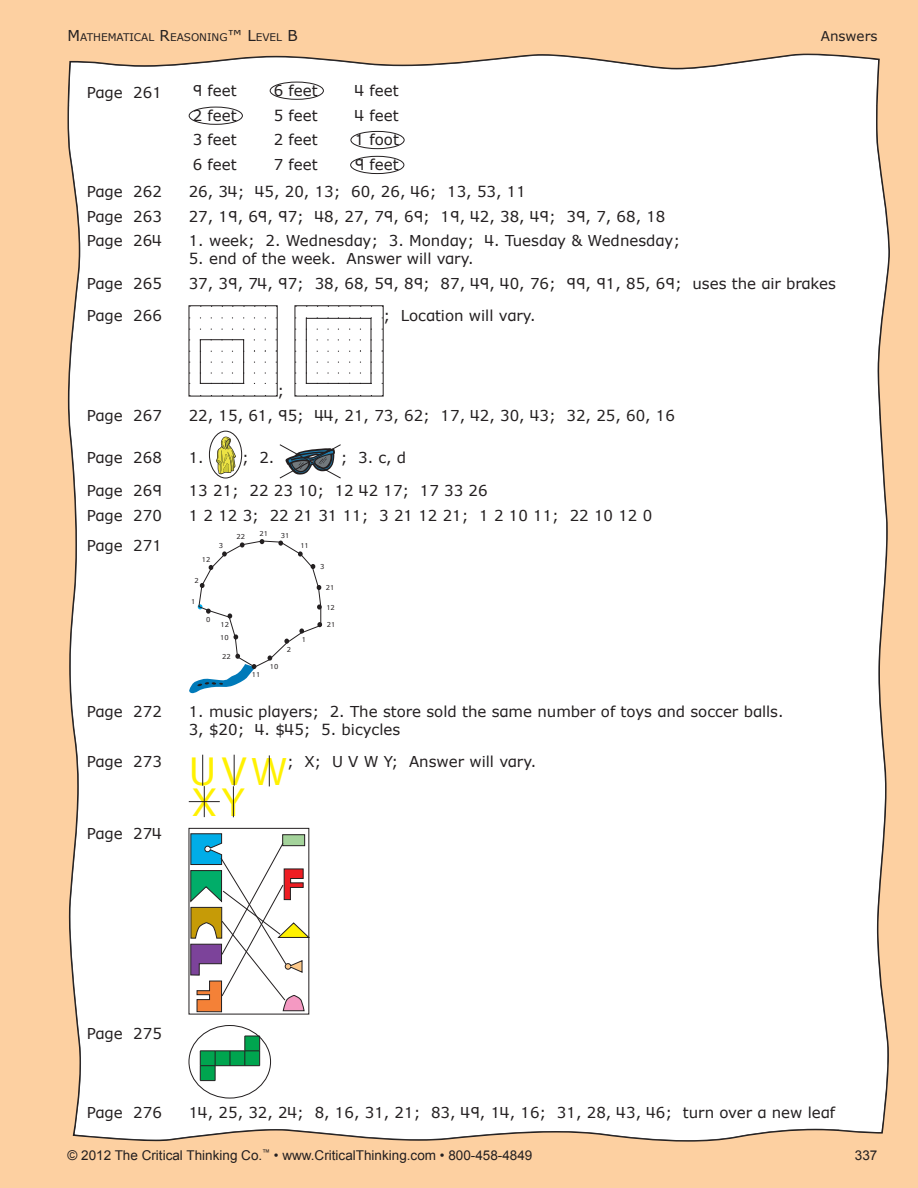
<style>
.page{position:relative;width:918px;height:1188px;background:#fdd0a1}
.page>*{position:absolute;margin:0;border:0;box-sizing:border-box;transform-origin:0 0}
.t1{font:37.5px/31.5px "BM Verdana";color:#fff101}
.t2{font:15px/18px "BM Verdana";color:#231f20}
.t3{font:13.5px "Arial";color:#231f20}
.t4{font:13.5px "BM Verdana";color:#231f20}
.t5{font:10.5px "BM Verdana";color:#231f20}
.t6{font:6.75px "BM Verdana";color:#231f20}
.s1{font-size:15px}
.s2{font-family:"Arial"}
</style>
<div class="page">
<div style="left:171px;top:58px;width:712px;height:1076px;background:#fff"></div>
<div style="left:111px;top:106px;width:60px;height:1034px;background:#fff"></div>
<img style="left:68px;top:54px;width:811px;height:52px">
<img style="left:838px;top:105px;width:51px;height:1028px">
<img style="left:68px;top:105px;width:52px;height:1034px">
<img style="left:119px;top:1129px;width:720px;height:12px">
<div style="left:270px;top:82px;width:54px;height:18px;border:1px solid #231f20;border-radius:50%"></div>
<div style="left:189px;top:107px;width:54px;height:18px;border:1px solid #231f20;border-radius:50%"></div>
<div style="left:351px;top:131px;width:54px;height:18px;border:1px solid #231f20;border-radius:50%"></div>
<div style="left:350px;top:156px;width:54px;height:18px;border:1px solid #231f20;border-radius:50%"></div>
<div style="left:200px;top:339px;width:44px;height:45px;border:1px solid #231f20"></div>
<div style="left:306px;top:318px;width:65px;height:66px;border:1px solid #231f20"></div>
<svg style="left:216px;top:437px;width:20px;height:37px"></svg>
<div style="left:209px;top:431px;width:33px;height:47px;border:1px solid #231f20;border-radius:50%"></div>
<svg style="left:279px;top:444px;width:63px;height:35px"></svg>
<svg style="left:188px;top:541px;width:133px;height:153px"></svg>
<hr style="left:202px;top:755px;width:1px;height:31px;background:#231f20">
<hr style="left:269px;top:755px;width:1px;height:31px;background:#231f20">
<hr style="left:234px;top:755px;width:1px;height:31px;background:#231f20">
<hr style="left:233px;top:786px;width:1px;height:31px;background:#231f20">
<hr style="left:189px;top:801px;width:31px;height:1px;background:#231f20">
<hr style="left:204px;top:786px;width:1px;height:31px;background:#231f20">
<svg style="left:286px;top:960px;width:16px;height:12px"></svg>
<svg style="left:286px;top:923px;width:24px;height:15px"></svg>
<svg style="left:286px;top:995px;width:18px;height:16px"></svg>
<div style="left:283px;top:835px;width:22px;height:11px;background:#a4d39b;border:1px solid #231f20"></div>
<svg style="left:286px;top:869px;width:17px;height:31px"></svg>
<svg style="left:191px;top:833px;width:95px;height:179px"></svg>
<div style="left:189px;top:828px;width:120px;height:186px;border:1px solid #231f20"></div>
<svg style="left:200px;top:1036px;width:60px;height:45px"></svg>
<div style="left:189px;top:1025px;width:82px;height:73px;border:1px solid #231f20;border-radius:50%"></div>
<p class="t5" style="left:68px;top:31px;width:232px"><span class="s1">M</span>ATHEMATICAL <span class="s1">R</span>EASONING<span class="s1">™ L</span>EVEL <span class="s1">B</span></p>
<p class="t4" style="left:821px;top:28px;width:58px">Answers</p>
<p class="t2" style="left:87px;top:83px;width:77px">Page 261</p>
<p class="t2" style="left:193px;top:81px;width:45px">9 feet</p>
<p class="t2" style="left:274px;top:81px;width:45px">6 feet</p>
<p class="t2" style="left:355px;top:81px;width:45px">4 feet</p>
<p class="t2" style="left:193px;top:106px;width:45px">2 feet</p>
<p class="t2" style="left:274px;top:106px;width:45px">5 feet</p>
<p class="t2" style="left:355px;top:106px;width:45px">4 feet</p>
<p class="t2" style="left:193px;top:131px;width:45px">3 feet</p>
<p class="t2" style="left:274px;top:131px;width:45px">2 feet</p>
<p class="t2" style="left:355px;top:131px;width:46px">1 foot</p>
<p class="t2" style="left:193px;top:156px;width:45px">6 feet</p>
<p class="t2" style="left:274px;top:156px;width:45px">7 feet</p>
<p class="t2" style="left:355px;top:156px;width:45px">9 feet</p>
<p class="t2" style="left:87px;top:182px;width:77px">Page 262</p>
<p class="t2" style="left:189px;top:182px;width:339px">26, 34; 45, 20, 13; 60, 26, 46; 13, 53, 11</p>
<p class="t2" style="left:87px;top:207px;width:77px">Page 263</p>
<p class="t2" style="left:189px;top:207px;width:478px">27, 19, 69, 97; 48, 27, 79, 69; 19, 42, 38, 49; 39, 7, 68, 18</p>
<p class="t2" style="left:87px;top:232px;width:77px">Page 264</p>
<p class="t2" style="left:189px;top:232px;width:493px">1. week; 2. Wednesday; 3. Monday; 4. Tuesday &amp; Wednesday;</p>
<p class="t2" style="left:189px;top:250px;width:286px">5. end of the week. Answer will vary.</p>
<p class="t2" style="left:87px;top:275px;width:77px">Page 265</p>
<p class="t2" style="left:189px;top:275px;width:649px">37, 39, 74, 97; 38, 68, 59, 89; 87, 49, 40, 76; 99, 91, 85, 69; uses the air brakes</p>
<p class="t2" style="left:87px;top:307px;width:77px">Page 266</p>
<p class="t2" style="left:383px;top:307px;width:154px">; Location will vary.</p>
<p class="t2" style="left:277px;top:382px;width:8px">;</p>
<p class="t2" style="left:87px;top:406px;width:77px">Page 267</p>
<p class="t2" style="left:189px;top:406px;width:488px">22, 15, 61, 95; 44, 21, 73, 62; 17, 42, 30, 43; 32, 25, 60, 16</p>
<p class="t2" style="left:87px;top:449px;width:77px">Page 268</p>
<p class="t2" style="left:189px;top:449px;width:16px">1.</p>
<p class="t2" style="left:242px;top:449px;width:34px">; 2.</p>
<p class="t2" style="left:341px;top:449px;width:67px">; 3. c, d</p>
<p class="t2" style="left:87px;top:482px;width:77px">Page 269</p>
<p class="t2" style="left:189px;top:482px;width:300px">13 21; 22 23 10; 12 42 17; 17 33 26</p>
<p class="t2" style="left:87px;top:507px;width:77px">Page 270</p>
<p class="t2" style="left:189px;top:507px;width:465px">1 2 12 3; 22 21 31 11; 3 21 12 21; 1 2 10 11; 22 10 12 0</p>
<p class="t2" style="left:87px;top:537px;width:77px">Page 271</p>
<p class="t6" style="left:260px;top:529px;width:10px">21</p>
<p class="t6" style="left:281px;top:531px;width:10px">31</p>
<p class="t6" style="left:236px;top:533px;width:10px">22</p>
<p class="t6" style="left:219px;top:542px;width:6px">3</p>
<p class="t6" style="left:300px;top:542px;width:10px">11</p>
<p class="t6" style="left:202px;top:555px;width:10px">12</p>
<p class="t6" style="left:195px;top:576px;width:6px">2</p>
<p class="t6" style="left:191px;top:598px;width:6px">1</p>
<p class="t6" style="left:206px;top:615px;width:6px">0</p>
<p class="t6" style="left:221px;top:620px;width:10px">12</p>
<p class="t6" style="left:220px;top:633px;width:10px">10</p>
<p class="t6" style="left:222px;top:652px;width:10px">22</p>
<p class="t6" style="left:252px;top:670px;width:10px">11</p>
<p class="t6" style="left:270px;top:662px;width:10px">10</p>
<p class="t6" style="left:287px;top:645px;width:6px">2</p>
<p class="t6" style="left:302px;top:635px;width:6px">1</p>
<p class="t6" style="left:320px;top:562px;width:6px">3</p>
<p class="t6" style="left:326px;top:583px;width:10px">21</p>
<p class="t6" style="left:326px;top:603px;width:10px">12</p>
<p class="t6" style="left:327px;top:620px;width:10px">21</p>
<p class="t2" style="left:87px;top:703px;width:77px">Page 272</p>
<p class="t2" style="left:189px;top:703px;width:596px">1. music players; 2. The store sold the same number of toys and soccer balls.<br>3, $20; 4. $45; 5. bicycles</p>
<p class="t2" style="left:87px;top:752px;width:77px">Page 273</p>
<h1 class="t1" style="left:189px;top:755px;width:100px">UV<span class="s2">W<br></span>XY</h1>
<p class="t2" style="left:287px;top:752px;width:251px">; X; U V W Y; Answer will vary.</p>
<p class="t2" style="left:87px;top:824px;width:77px">Page 274</p>
<p class="t2" style="left:87px;top:1025px;width:77px">Page 275</p>
<p class="t2" style="left:87px;top:1103px;width:77px">Page 276</p>
<p class="t2" style="left:189px;top:1103px;width:648px">14, 25, 32, 24; 8, 16, 31, 21; 83, 49, 14, 16; 31, 28, 43, 46; turn over a new leaf</p>
<p class="t3" style="left:68px;top:1146px;width:466px">© 2012 The Critical Thinking Co.<sup>™</sup> • www.CriticalThinking.com • 800-458-4849</p>
<p class="t3" style="left:855px;top:1146px;width:24px">337</p>
</div>
